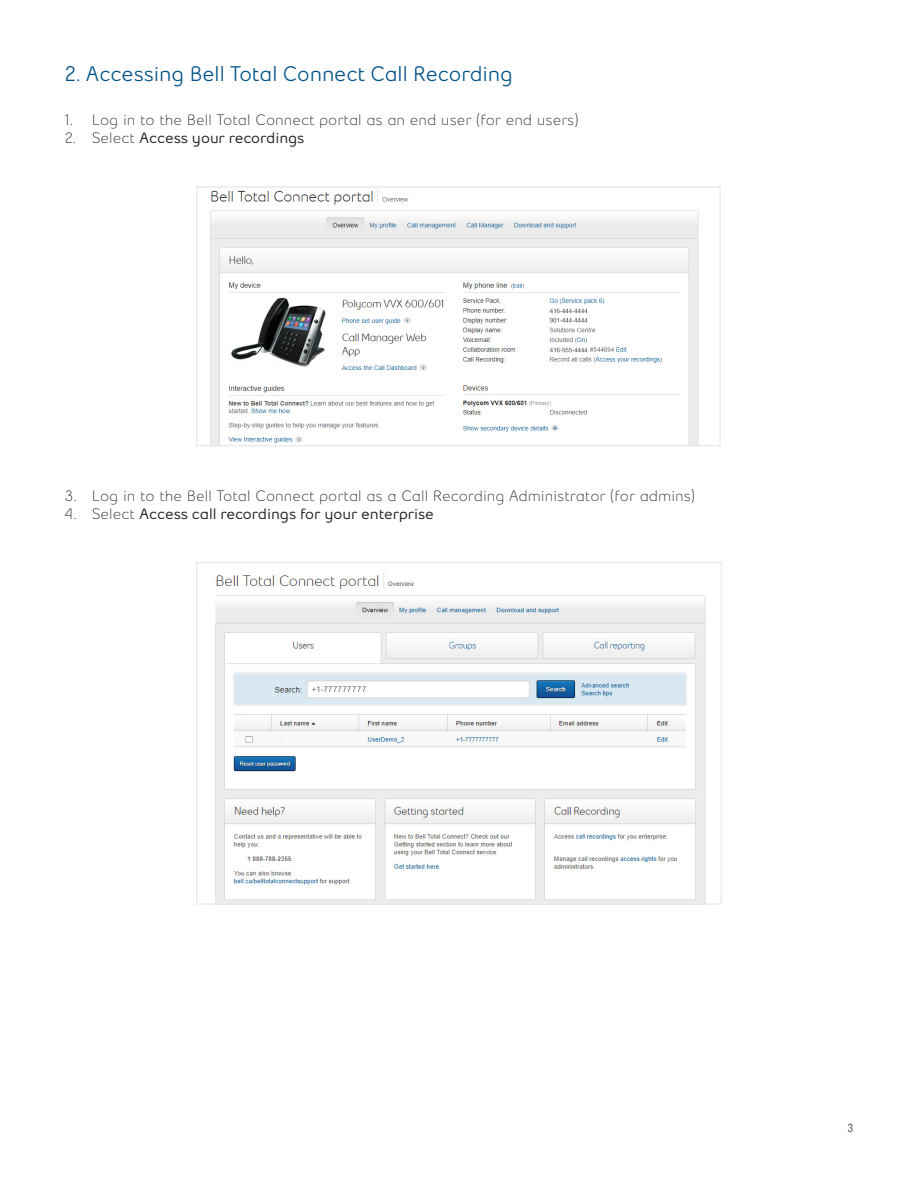
<style>
.page{position:relative;width:918px;height:1188px;background:#fff}
.page>*{position:absolute;margin:0;border:0;box-sizing:border-box;transform-origin:0 0}
.Bell_Sub-sub_title{font:600 21px "Bell Slim";color:#005287}
.t1{font:15px "Bell Slim";color:#231f20}
.t2{font:700 15px "Bell Slim";color:#231f20}
.t3{font:condensed 12px "Univers LT Std";color:#636366}
.s1{font-weight:400}
</style>
<div class="page">
<img style="left:215px;top:572px;width:491px;height:331px">
<img style="left:210px;top:188px;width:489px;height:256px">
<div style="left:196px;top:186px;width:525px;height:260px;border:1px solid #e6e7e9"></div>
<p class="Bell_Sub-sub_title" style="left:65px;top:61px;width:450px">2. Accessing Bell Total Connect Call Recording</p>
<p class="t1" style="left:65px;top:111px;width:515px">1. Log in to the Bell Total Connect portal as an end user (for end users)</p>
<p class="t2" style="left:65px;top:129px;width:241px"><span class="s1">2. Select</span> Access your recordings</p>
<p class="t1" style="left:65px;top:487px;width:632px">3. Log in to the Bell Total Connect portal as a Call Recording Administrator (for admins)</p>
<p class="t2" style="left:65px;top:504px;width:371px"><span class="s1">4. Select</span> Access call recordings for your enterprise</p>
<p class="t3" style="left:848px;top:1120px;width:7px">3</p>
</div>
